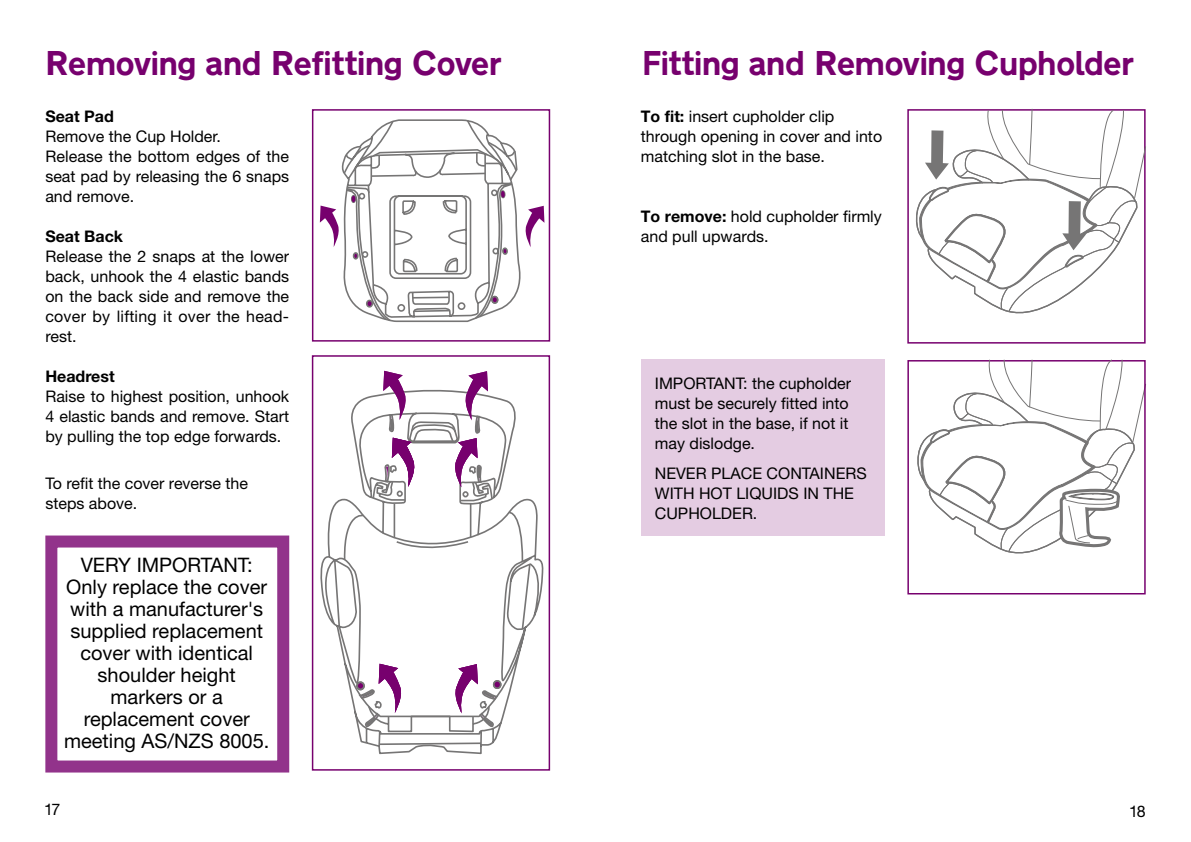
<style>
.page{position:relative;width:1191px;height:842px;background:#fff}
.page>*{position:absolute;margin:0;border:0;box-sizing:border-box;transform-origin:0 0}
.t1{font:700 36px "Transport DOT";letter-spacing:-.03em;color:#77006e}
.t2{font:20px/22px "Helvetica Neue LT Std";color:#000;text-align:center}
.t3{font:16px/20px "Helvetica Neue LT Std";color:#000}
.t4{font:700 16px "Helvetica Neue LT Std";color:#000}
.s1{font-weight:700}
</style>
<div class="page">
<div style="left:312px;top:109px;width:238px;height:233px;border:2px solid #77006e"></div>
<div style="left:312px;top:355px;width:238px;height:416px;border:2px solid #77006e"></div>
<div style="left:45px;top:535px;width:244px;height:237px;border:12px solid #92338b"></div>
<svg style="left:320px;top:119px;width:224px;height:627px"></svg>
<div style="left:907px;top:109px;width:238px;height:235px;border:2px solid #77006e"></div>
<div style="left:907px;top:360px;width:238px;height:234px;border:2px solid #77006e"></div>
<div style="left:641px;top:359px;width:243px;height:176px;background:#e4cce2"></div>
<svg style="left:913px;top:359px;width:233px;height:197px"></svg>
<svg style="left:912px;top:109px;width:234px;height:207px"></svg>
<h1 class="t1" style="left:44px;top:43px;width:459px">Removing and Refitting Cover</h1>
<p class="t4" style="left:45px;top:107px;width:70px">Seat Pad</p>
<p class="t3" style="left:45px;top:127px;width:245px">Remove the Cup Holder.<br>Release the bottom edges of the seat pad by releasing the 6 snaps and remove.</p>
<p class="t4" style="left:45px;top:227px;width:79px">Seat Back</p>
<p class="t3" style="left:45px;top:247px;width:245px;text-align:justify">Release the 2 snaps at the lower back, unhook the 4 elastic bands on the back side and remove the cover by lifting it over the head&shy;rest.</p>
<p class="t4" style="left:45px;top:367px;width:71px">Headrest</p>
<p class="t3" style="left:45px;top:387px;width:245px;text-align:justify">Raise to highest position, unhook 4 elastic bands and remove. Start by pulling the top edge forwards.</p>
<p class="t3" style="left:45px;top:473px;width:204px">To refit the cover reverse the steps above.</p>
<p class="t2" style="left:64px;top:554px;width:205px">VERY IMPORTANT:<br>Only replace the cover with a manufacturer's supplied replacement cover with identical shoulder height markers or a replacement cover meeting AS/NZS 8005.</p>
<h1 class="t1" style="left:641px;top:43px;width:495px">Fitting and Removing Cupholder</h1>
<p class="t3" style="left:641px;top:107px;width:243px"><span class="s1">To fit:</span> insert cupholder clip through opening in cover and into matching slot in the base.</p>
<p class="t3" style="left:641px;top:207px;width:242px"><span class="s1">To remove:</span> hold cupholder firmly and pull upwards.</p>
<p class="t3" style="left:655px;top:373px;width:198px">IMPORTANT: the cupholder must be securely fitted into the slot in the base, if not it may dislodge.</p>
<p class="t3" style="left:655px;top:463px;width:213px">NEVER PLACE CONTAINERS<br>WITH HOT LIQUIDS IN THE<br>CUPHOLDER.</p>
<p class="t3" style="left:44px;top:799px;width:18px">17</p>
<p class="t3" style="left:1129px;top:801px;width:18px">18</p>
</div>
